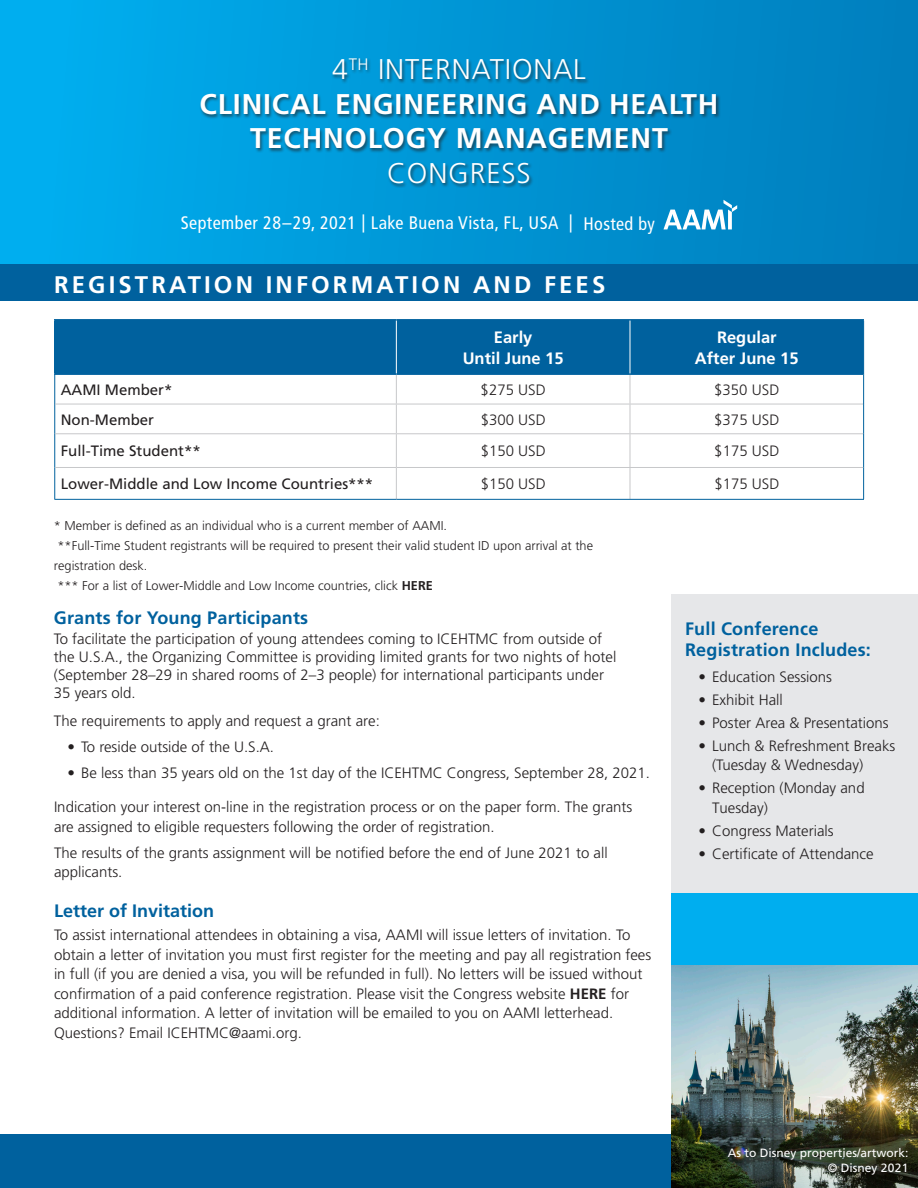
<style>
.page{position:relative;width:918px;height:1188px;background:#fff}
.page>*{position:absolute;margin:0;border:0;box-sizing:border-box;transform-origin:0 0}
.t1{font:700 28.5px/34.5px "Frutiger LT Std";letter-spacing:.03em;color:#fff;text-align:center}
.t2{font:300 28.5px "Frutiger LT Std";letter-spacing:.03em;color:#fff}
.t3{font:700 24px "Frutiger LT Std";letter-spacing:.13em;color:#fff}
.t4{font:condensed 18.15px "Frutiger LT Std";letter-spacing:.025em;color:#fff}
.t5{font:700 18px/21px "Frutiger LT Std";letter-spacing:.01em;color:#00619e}
.Bullets{font:700 16.5px/21px "Frutiger LT Std";color:#fff;text-align:center}
.Bullets-2{font:300 15px/19.5px "Frutiger LT Std";color:#231f20}
.Bullets-3{font:15px "Frutiger LT Std";color:#231f20}
.t6{font:300 12.75px/20px "Frutiger LT Std";color:#231f20}
.t7{font:12px "Frutiger LT Std";color:#fff}
.s1{font-weight:300}
.s2{font-weight:700}
</style>
<div class="page">
<div style="left:672px;top:594px;width:246px;height:373px;background:#e6e7e9"></div>
<div style="left:672px;top:893px;width:246px;height:73px;background:#00aeef"></div>
<div style="left:0;top:264px;width:918px;height:36px;background:#00619e"></div>
<div style="left:56px;top:321px;width:807px;height:52px;background:#00619e"></div>
<hr style="left:54px;top:319px;width:342px;height:2px;background:#00619e">
<hr style="left:54px;top:321px;width:2px;height:52px;background:#00619e">
<hr style="left:396px;top:319px;width:234px;height:2px;background:#00619e">
<hr style="left:630px;top:319px;width:234px;height:2px;background:#00619e">
<hr style="left:54px;top:373px;width:342px;height:2px;background:#00619e">
<hr style="left:396px;top:373px;width:234px;height:2px;background:#00619e">
<hr style="left:630px;top:373px;width:233px;height:2px;background:#00619e">
<svg style="left:54px;top:375px;width:1px;height:29px"></svg>
<hr style="left:54px;top:404px;width:1px;height:30px;background:#00619e">
<hr style="left:54px;top:434px;width:1px;height:33px;background:#00619e">
<hr style="left:54px;top:467px;width:1px;height:32px;background:#00619e">
<hr style="left:55px;top:404px;width:341px;height:1px;background:#c7c8ca">
<hr style="left:396px;top:404px;width:234px;height:1px;background:#c7c8ca">
<svg style="left:396px;top:375px;width:1px;height:58px"></svg>
<hr style="left:630px;top:404px;width:233px;height:1px;background:#c7c8ca">
<svg style="left:630px;top:375px;width:1px;height:58px"></svg>
<hr style="left:396px;top:434px;width:1px;height:33px;background:#c7c8ca">
<hr style="left:630px;top:434px;width:1px;height:33px;background:#c7c8ca">
<hr style="left:55px;top:467px;width:341px;height:1px;background:#c7c8ca">
<hr style="left:396px;top:468px;width:1px;height:31px;background:#c7c8ca">
<hr style="left:630px;top:468px;width:1px;height:31px;background:#c7c8ca">
<hr style="left:396px;top:321px;width:1px;height:52px;background:#fff">
<hr style="left:630px;top:321px;width:1px;height:52px;background:#fff">
<hr style="left:55px;top:433px;width:341px;height:1px;background:#c7c8ca">
<hr style="left:396px;top:433px;width:234px;height:1px;background:#c7c8ca">
<hr style="left:630px;top:433px;width:233px;height:1px;background:#c7c8ca">
<hr style="left:396px;top:467px;width:234px;height:1px;background:#c7c8ca">
<hr style="left:630px;top:467px;width:233px;height:1px;background:#c7c8ca">
<hr style="left:863px;top:321px;width:1px;height:53px;background:#00619e">
<hr style="left:863px;top:374px;width:1px;height:30px;background:#00619e">
<hr style="left:863px;top:404px;width:1px;height:30px;background:#00619e">
<hr style="left:863px;top:434px;width:1px;height:33px;background:#00619e">
<hr style="left:863px;top:467px;width:1px;height:32px;background:#00619e">
<hr style="left:54px;top:499px;width:342px;height:1px;background:#00619e">
<hr style="left:396px;top:499px;width:234px;height:1px;background:#00619e">
<hr style="left:630px;top:499px;width:234px;height:1px;background:#00619e">
<div style="left:0;top:0;width:918px;height:264px;background:linear-gradient(to right,#00b0f0,#007dbc)"></div>
<div style="left:200px;top:57px;width:521px;height:131px;background:#231f20;opacity:.6"></div>
<svg style="left:664px;top:200px;width:73px;height:29px"></svg>
<div style="left:0;top:1134px;width:918px;height:54px;background:#00619e"></div>
<img style="left:672px;top:966px;width:246px;height:222px">
<p class="t2" style="left:332px;top:53px;width:255px">4<sup>TH</sup> INTERNATIONAL</p>
<p class="t1" style="left:200px;top:87px;width:520px">CLINICAL ENGINEERING AND HEALTH<br>TECHNOLOGY MANAGEMENT<br><span class="s1">CONGRESS</span></p>
<p class="t4" style="left:181px;top:212px;width:394px">September 28–29, 2021 | Lake Buena Vista, FL, USA |</p>
<p class="t4" style="left:583px;top:213px;width:73px">Hosted by</p>
<p class="t3" style="left:54px;top:270px;width:553px">REGISTRATION INFORMATION AND FEES</p>
<p class="Bullets" style="left:463px;top:327px;width:102px">Early<br>Until June 15</p>
<p class="Bullets" style="left:695px;top:327px;width:105px">Regular<br>After June 15</p>
<p class="Bullets-3" style="left:61px;top:381px;width:113px">AAMI Member*</p>
<p class="Bullets-2" style="left:481px;top:380px;width:67px">$275 USD</p>
<p class="Bullets-2" style="left:714px;top:380px;width:67px">$350 USD</p>
<p class="Bullets-3" style="left:61px;top:411px;width:95px">Non-Member</p>
<p class="Bullets-2" style="left:481px;top:410px;width:67px">$300 USD</p>
<p class="Bullets-2" style="left:714px;top:410px;width:67px">$375 USD</p>
<p class="Bullets-3" style="left:61px;top:442px;width:142px">Full-Time Student**</p>
<p class="Bullets-2" style="left:481px;top:442px;width:67px">$150 USD</p>
<p class="Bullets-2" style="left:714px;top:442px;width:67px">$175 USD</p>
<p class="Bullets-3" style="left:61px;top:475px;width:314px">Lower-Middle and Low Income Countries***</p>
<p class="Bullets-2" style="left:481px;top:474px;width:67px">$150 USD</p>
<p class="Bullets-2" style="left:714px;top:474px;width:67px">$175 USD</p>
<p class="t6" style="left:54px;top:516px;width:541px">* Member is defined as an individual who is a current member of AAMI.<br>**Full-Time Student registrants will be required to present their valid student ID upon arrival at the registration desk.<br>*** For a list of Lower-Middle and Low Income countries, click <span class="s2">HERE</span></p>
<p class="t5" style="left:54px;top:608px;width:256px">Grants for Young Participants</p>
<p class="Bullets-2" style="left:54px;top:630px;width:564px;line-height:18px">To facilitate the participation of young attendees coming to ICEHTMC from outside of the U.S.A., the Organizing Committee is providing limited grants for two nights of hotel (September 28–29 in shared rooms of 2–3 people) for international participants under 35 years old.</p>
<p class="Bullets-2" style="left:54px;top:711px;width:327px">The requirements to apply and request a grant are:</p>
<p class="Bullets-2" style="left:68px;top:737px;width:208px">• To reside outside of the U.S.A.</p>
<p class="Bullets-2" style="left:68px;top:764px;width:584px">• Be less than 35 years old on the 1st day of the ICEHTMC Congress, September 28, 2021.</p>
<p class="Bullets-2" style="left:54px;top:797px;width:580px">Indication your interest on-line in the registration process or on the paper form. The grants are assigned to eligible requesters following the order of registration.</p>
<p class="Bullets-2" style="left:54px;top:843px;width:555px">The results of the grants assignment will be notified before the end of June 2021 to all applicants.</p>
<p class="t5" style="left:54px;top:900px;width:162px">Letter of Invitation</p>
<p class="Bullets-2" style="left:54px;top:925px;width:599px">To assist international attendees in obtaining a visa, AAMI will issue letters of invitation. To obtain a letter of invitation you must first register for the meeting and pay all registration fees in full (if you are denied a visa, you will be refunded in full). No letters will be issued without confirmation of a paid conference registration. Please visit the Congress website <span class="s2">HERE</span> for additional information. A letter of invitation will be emailed to you on AAMI letterhead.<br>Questions? Email ICEHTMC@aami.org.</p>
<p class="t5" style="left:685px;top:618px;width:187px">Full Conference<br>Registration Includes:</p>
<p class="Bullets-2" style="left:699px;top:667px;width:135px">• Education Sessions</p>
<p class="Bullets-2" style="left:699px;top:690px;width:86px">• Exhibit Hall</p>
<p class="Bullets-2" style="left:699px;top:713px;width:192px">• Poster Area &amp; Presentations</p>
<p class="Bullets-2" style="left:712px;top:736px;width:185px;text-indent:-14px">• Lunch &amp; Refreshment Breaks (Tuesday &amp; Wednesday)</p>
<p class="Bullets-2" style="left:712px;top:779px;width:154px;text-indent:-14px">• Reception (Monday and<br>Tuesday)</p>
<p class="Bullets-2" style="left:699px;top:821px;width:137px">• Congress Materials</p>
<p class="Bullets-2" style="left:699px;top:844px;width:177px">• Certificate of Attendance</p>
<p class="t7" style="left:728px;top:1146px;width:182px">As to Disney properties/artwork:</p>
<p class="t7" style="left:828px;top:1161px;width:82px">© Disney 2021</p>
</div>
